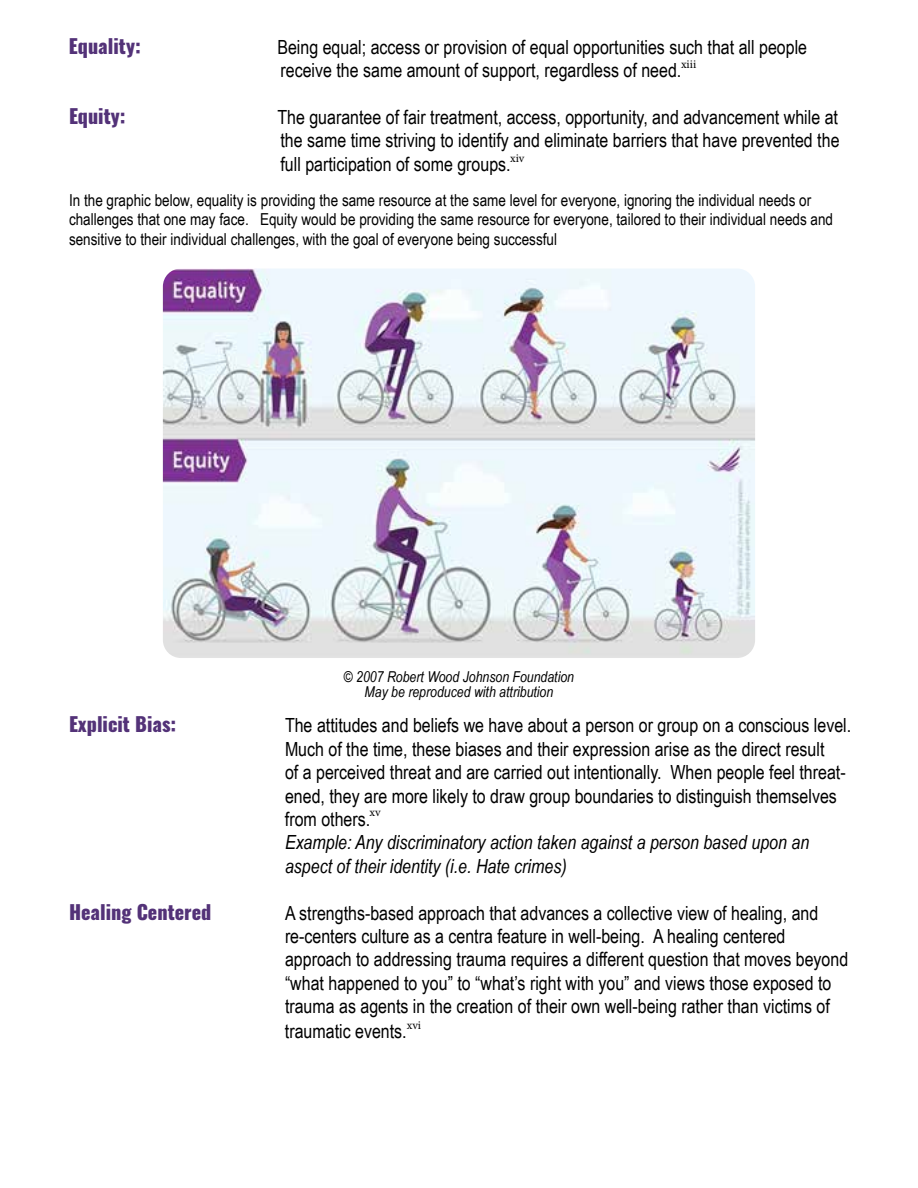
<style>
.page{position:relative;width:918px;height:1188px;background:#fff}
.page>*{position:absolute;margin:0;border:0;box-sizing:border-box;transform-origin:0 0}
.t1{font:19.5px/23.4px "Arial Narrow";color:#000}
.t2{font:italic 19.5px/23.4px "Arial Narrow";color:#000}
.t3{font:800 19.5px "Oswald";color:#533278}
.t4{font:16.5px/19.8px "Arial Narrow";color:#000}
.t5{font:italic 15px/15px "Arial Narrow";color:#000;text-align:center}
.t6{font:12px "Minion Pro";color:#000}
</style>
<div class="page">
<img style="left:163px;top:268px;width:592px;height:390px">
<p class="t3" style="left:69px;top:32px;width:73px">Equality:</p>
<p class="t1" style="left:277px;top:34px;width:531px">Being equal; access or provision of equal opportunities such that all people receive the same amount of support, regardless of need.<sup>xiii</sup></p>
<p class="t3" style="left:69px;top:102px;width:58px">Equity:</p>
<p class="t1" style="left:277px;top:105px;width:564px;text-align:justify">The guarantee of fair treatment, access, opportunity, and advancement while at the same time striving to identify and eliminate barriers that have prevented the full participation of some groups.<sup>xiv</sup></p>
<p class="t4" style="left:69px;top:189px;width:766px">In the graphic below, equality is providing the same resource at the same level for everyone, ignoring the individual needs or challenges that one may face. Equity would be providing the same resource for everyone, tailored to their individual needs and sensitive to their individual challenges, with the goal of everyone being successful</p>
<p class="t5" style="left:344px;top:669px;width:232px">© 2007 Robert Wood Johnson Foundation<br>May be reproduced with attribution</p>
<p class="t3" style="left:69px;top:711px;width:109px">Explicit Bias:</p>
<p class="t1" style="left:285px;top:713px;width:568px">The attitudes and beliefs we have about a person or group on a conscious level.<br>Much of the time, these biases and their expression arise as the direct result<br>of a perceived threat and are carried out intentionally. When people feel threat&shy;ened, they are more likely to draw group boundaries to distinguish themselves from others.</p>
<p class="t6" style="left:369px;top:804px;width:13px">xv</p>
<p class="t2" style="left:285px;top:830px;width:526px">Example: Any discriminatory action taken against a person based upon an aspect of their identity (i.e. Hate crimes)</p>
<p class="t3" style="left:69px;top:898px;width:144px">Healing Centered</p>
<p class="t1" style="left:285px;top:900px;width:565px">A strengths-based approach that advances a collective view of healing, and re-centers culture as a centra feature in well-being. A healing centered approach to addressing trauma requires a different question that moves beyond “what happened to you” to “what’s right with you” and views those exposed to trauma as agents in the creation of their own well-being rather than victims of</p>
<p class="t1" style="left:285px;top:1019px;width:123px">traumatic events.</p>
<p class="t6" style="left:407px;top:1017px;width:16px">xvi</p>
</div>
